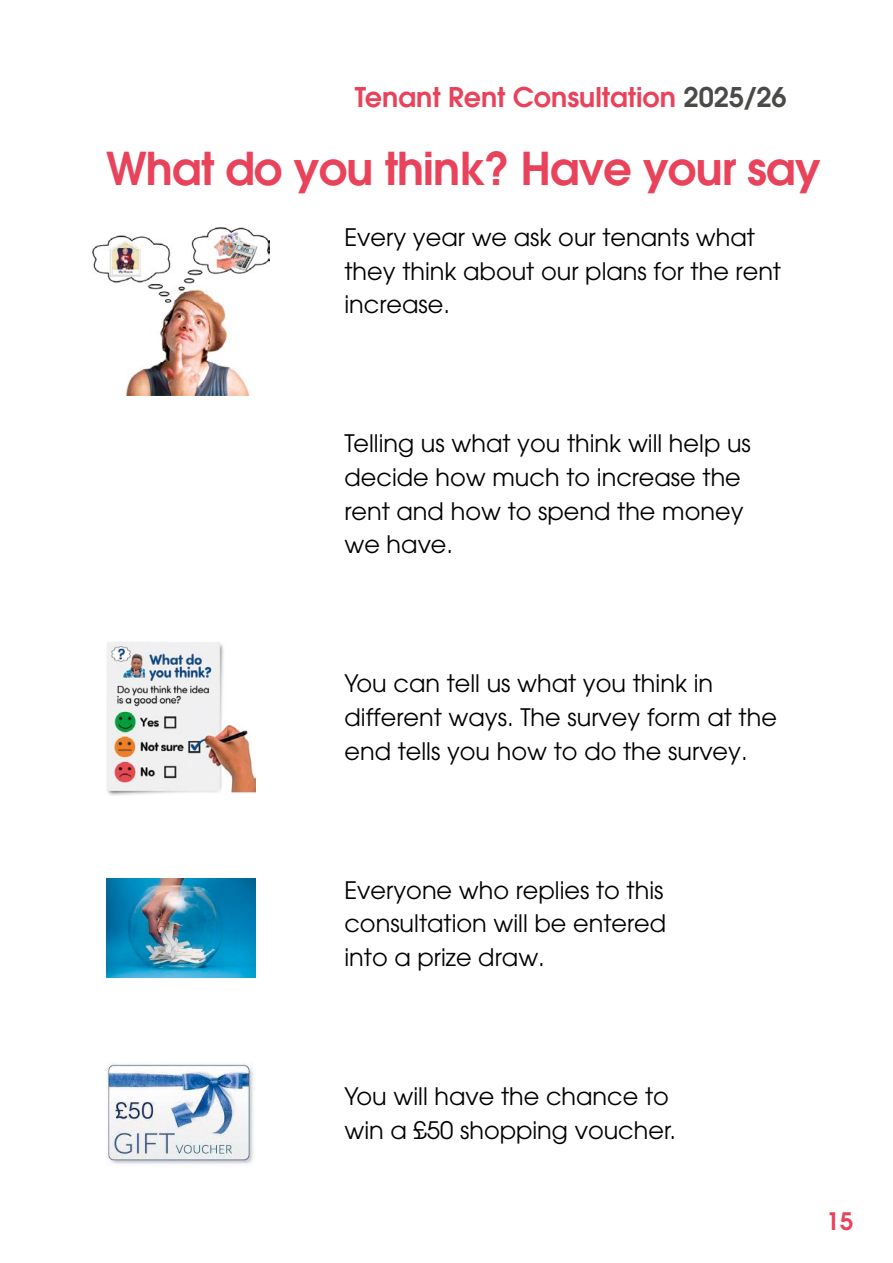
<style>
.page{position:relative;width:893px;height:1263px;background:#fff}
.page>*{position:absolute;margin:0;border:0;box-sizing:border-box;transform-origin:0 0}
.t1{font:600 45px "Avant Garde LT";letter-spacing:-.02em;color:#e9435c}
.t2{font:600 27px "Avant Garde LT";color:#e9435c}
.t3{font:24px/33.6px "Avant Garde LT";color:#000}
.t4{font:600 24px "Avant Garde LT";color:#e9435c}
.s1{color:#4a4a49}
</style>
<div class="page">
<img style="left:92px;top:227px;width:177px;height:168px">
<img style="left:106px;top:878px;width:149px;height:99px">
<img style="left:106px;top:641px;width:149px;height:154px">
<img style="left:106px;top:1063px;width:149px;height:101px">
<p class="t2" style="left:355px;top:79px;width:433px">Tenant Rent Consultation <span class="s1">2025/26</span></p>
<h1 class="t1" style="left:106px;top:139px;width:716px">What do you think? Have your say</h1>
<p class="t3" style="left:344px;top:221px;width:438px">Every year we ask our tenants what they think about our plans for the rent increase.</p>
<p class="t3" style="left:344px;top:427px;width:408px">Telling us what you think will help us decide how much to increase the rent and how to spend the money we have.</p>
<p class="t3" style="left:344px;top:667px;width:434px">You can tell us what you think in different ways. The survey form at the end tells you how to do the survey.</p>
<p class="t3" style="left:344px;top:873px;width:323px;text-align:justify">Everyone who replies to this consultation will be entered into a prize draw.</p>
<p class="t3" style="left:344px;top:1079px;width:333px">You will have the chance to win a £50 shopping voucher.</p>
<p class="t4" style="left:826px;top:1205px;width:28px">15</p>
</div>
